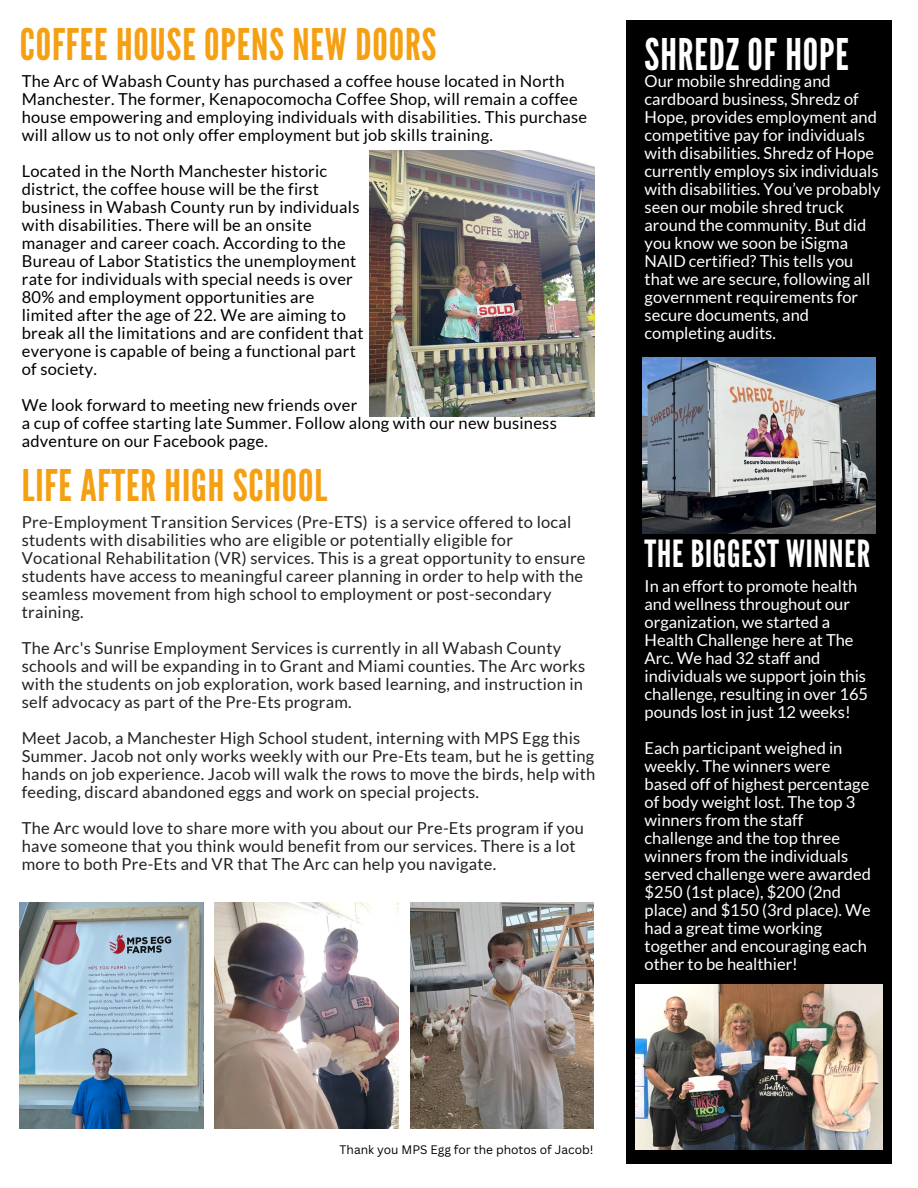
<style>
.page{position:relative;width:918px;height:1188px;background:#fff}
.page>*{position:absolute;margin:0;border:0;box-sizing:border-box;transform-origin:0 0}
.t1{font:43.65px "League Gothic";letter-spacing:.02em;color:#f5a012}
.t2{font:43.65px "League Gothic";letter-spacing:.02em;color:#fff}
.t3{font:37.35px "League Gothic";letter-spacing:.02em;color:#fff}
.t4{font:16.5px/18px "Lato";letter-spacing:.015em;color:#222}
.t5{font:16.5px/18px "Lato";color:#fff}
.t6{font:16.5px/18px "Lato";letter-spacing:.015em;color:#000}
.t7{font:12px "Canva Sans";color:#000}
</style>
<div class="page">
<img style="left:214px;top:903px;width:185px;height:226px">
<img style="left:410px;top:903px;width:184px;height:226px">
<img style="left:20px;top:903px;width:183px;height:226px">
<div style="left:626px;top:21px;width:266px;height:1143px;background:#000"></div>
<img style="left:635px;top:985px;width:248px;height:165px">
<img style="left:369px;top:151px;width:225px;height:265px">
<img style="left:642px;top:358px;width:233px;height:175px">
<p class="t1" style="left:20px;top:19px;width:418px">COFFEE HOUSE OPENS NEW DOORS</p>
<p class="t2" style="left:645px;top:29px;width:206px">SHREDZ OF HOPE</p>
<p class="t6" style="left:22px;top:72px;width:567px">The Arc of Wabash County has purchased a coffee house located in North Manchester. The former, Kenapocomocha Coffee Shop, will remain a coffee house empowering and employing individuals with disabilities. This purchase will allow us to not only offer employment but job skills training.</p>
<p class="t6" style="left:22px;top:162px;width:307px">Located in the North Manchester historic</p>
<p class="t6" style="left:22px;top:180px;width:299px">district, the coffee house will be the first</p>
<p class="t6" style="left:22px;top:198px;width:339px">business in Wabash County run by individuals</p>
<p class="t6" style="left:22px;top:216px;width:291px">with disabilities. There will be an onsite</p>
<p class="t6" style="left:22px;top:234px;width:326px">manager and career coach. According to the</p>
<p class="t6" style="left:22px;top:252px;width:336px">Bureau of Labor Statistics the unemployment</p>
<p class="t6" style="left:22px;top:270px;width:333px">rate for individuals with special needs is over</p>
<p class="t6" style="left:22px;top:288px;width:294px">80% and employment opportunities are</p>
<p class="t6" style="left:22px;top:306px;width:326px">limited after the age of 22. We are aiming to</p>
<p class="t6" style="left:22px;top:324px;width:343px">break all the limitations and are confident that</p>
<p class="t6" style="left:22px;top:342px;width:336px">everyone is capable of being a functional part</p>
<p class="t6" style="left:22px;top:360px;width:77px">of society.</p>
<p class="t6" style="left:22px;top:396px;width:337px">We look forward to meeting new friends over</p>
<p class="t6" style="left:22px;top:414px;width:537px">a cup of coffee starting late Summer. Follow along with our new business adventure on our Facebook page.</p>
<p class="t1" style="left:22px;top:460px;width:307px">LIFE AFTER HIGH SCHOOL</p>
<p class="t4" style="left:22px;top:513px;width:565px">Pre-Employment Transition Services (Pre-ETS) is a service offered to local students with disabilities who are eligible or potentially eligible for Vocational Rehabilitation (VR) services. This is a great opportunity to ensure students have access to meaningful career planning in order to help with the seamless movement from high school to employment or post-secondary training.</p>
<p class="t4" style="left:22px;top:639px;width:565px">The Arc's Sunrise Employment Services is currently in all Wabash County schools and will be expanding in to Grant and Miami counties. The Arc works with the students on job exploration, work based learning, and instruction in self advocacy as part of the Pre-Ets program.</p>
<p class="t4" style="left:22px;top:729px;width:575px">Meet Jacob, a Manchester High School student, interning with MPS Egg this Summer. Jacob not only works weekly with our Pre-Ets team, but he is getting hands on job experience. Jacob will walk the rows to move the birds, help with feeding, discard abandoned eggs and work on special projects.</p>
<p class="t4" style="left:22px;top:819px;width:564px">The Arc would love to share more with you about our Pre-Ets program if you have someone that you think would benefit from our services. There is a lot more to both Pre-Ets and VR that The Arc can help you navigate.</p>
<p class="t5" style="left:645px;top:72px;width:237px">Our mobile shredding and cardboard business, Shredz of<br>Hope, provides employment and competitive pay for individuals with disabilities. Shredz of Hope currently employs six individuals with disabilities. You’ve probably seen our mobile shred truck around the community. But did you know we soon be iSigma<br>NAID certified? This tells you that we are secure, following all government requirements for secure documents, and completing audits.</p>
<p class="t3" style="left:645px;top:532px;width:227px">THE BIGGEST WINNER</p>
<p class="t5" style="left:645px;top:576px;width:225px">In an effort to promote health and wellness throughout our organization, we started a<br>Health Challenge here at The<br>Arc. We had 32 staff and individuals we support join this challenge, resulting in over 165 pounds lost in just 12 weeks!</p>
<p class="t5" style="left:645px;top:738px;width:228px">Each participant weighed in weekly. The winners were based off of highest percentage of body weight lost. The top 3 winners from the staff challenge and the top three winners from the individuals served challenge were awarded $250 (1st place), $200 (2nd place) and $150 (3rd place). We had a great time working together and encouraging each other to be healthier!</p>
<p class="t7" style="left:340px;top:1142px;width:255px">Thank you MPS Egg for the photos of Jacob!</p>
</div>
